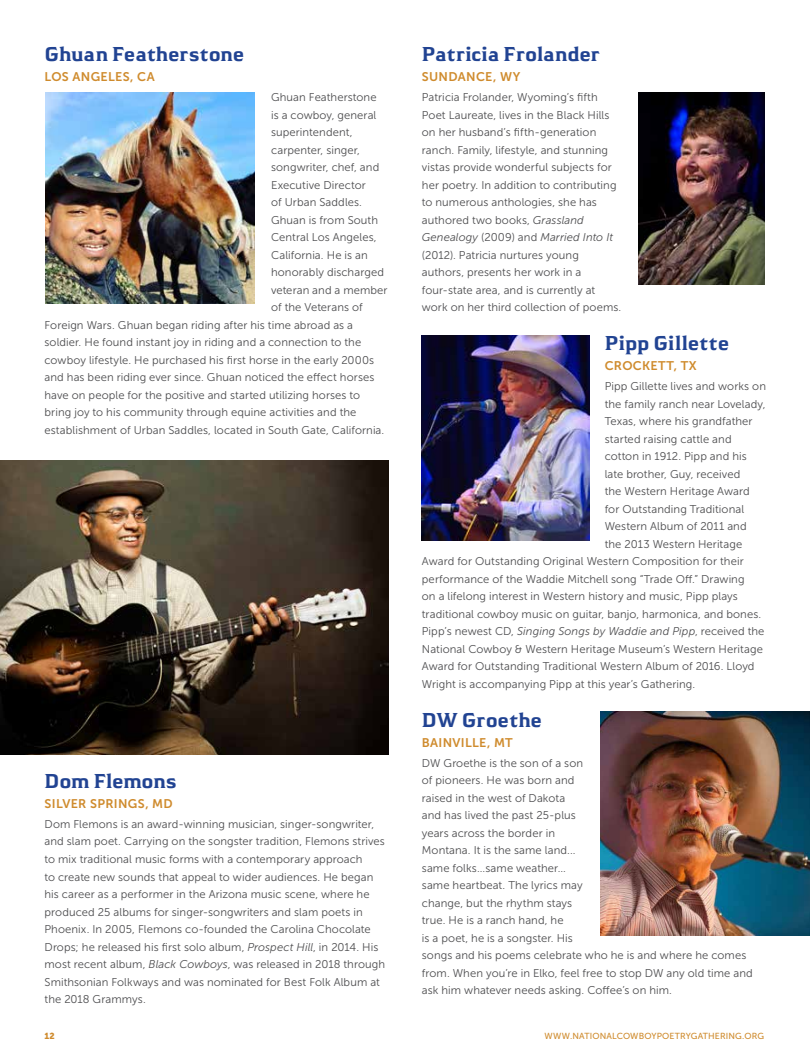
<style>
.page{position:relative;width:810px;height:1054px;background:#fff}
.page>*{position:absolute;margin:0;border:0;box-sizing:border-box;transform-origin:0 0}
.t1{font:700 20px "Hideout";letter-spacing:-.005em;color:#214392}
.t2{font:12.5px "Museo Sans 700";letter-spacing:.025em;color:#cf8b2d}
.t3{font:11.25px/17.5px "Museo Sans 300";letter-spacing:.005em;color:#4d4d4f}
.t4{font:8.75px "Museo Sans 500";letter-spacing:.02em;color:#cf8b2d}
.t5{font:8.75px "Museo Sans 900";color:#cf8b2d}
.s1{font-style:italic}
</style>
<div class="page">
<img style="left:45px;top:92px;width:210px;height:212px">
<img style="left:638px;top:92px;width:127px;height:192px">
<img style="left:422px;top:335px;width:168px;height:205px">
<img style="left:601px;top:711px;width:209px;height:223px">
<img style="left:0;top:460px;width:388px;height:294px">
<h1 class="t1" style="left:45px;top:41px;width:201px">Ghuan Featherstone</h1>
<p class="t2" style="left:45px;top:70px;width:112px">LOS ANGELES, CA</p>
<p class="t3" style="left:271px;top:88px;width:107px">Ghuan Featherstone</p>
<p class="t3" style="left:271px;top:106px;width:107px">is a cowboy, general</p>
<p class="t3" style="left:271px;top:123px;width:83px">superintendent,</p>
<p class="t3" style="left:271px;top:141px;width:90px">carpenter, singer,</p>
<p class="t3" style="left:271px;top:158px;width:110px">songwriter, chef, and</p>
<p class="t3" style="left:271px;top:176px;width:96px">Executive Director</p>
<p class="t3" style="left:271px;top:193px;width:92px">of Urban Saddles.</p>
<p class="t3" style="left:271px;top:211px;width:108px">Ghuan is from South</p>
<p class="t3" style="left:271px;top:228px;width:107px">Central Los Angeles,</p>
<p class="t3" style="left:271px;top:246px;width:98px">California. He is an</p>
<p class="t3" style="left:271px;top:263px;width:114px">honorably discharged</p>
<p class="t3" style="left:271px;top:281px;width:118px">veteran and a member</p>
<p class="t3" style="left:271px;top:298px;width:93px">of the Veterans of</p>
<p class="t3" style="left:45px;top:316px;width:310px">Foreign Wars. Ghuan began riding after his time abroad as a</p>
<p class="t3" style="left:45px;top:333px;width:318px">soldier. He found instant joy in riding and a connection to the</p>
<p class="t3" style="left:45px;top:351px;width:331px">cowboy lifestyle. He purchased his first horse in the early 2000s</p>
<p class="t3" style="left:45px;top:368px;width:331px">and has been riding ever since. Ghuan noticed the effect horses</p>
<p class="t3" style="left:45px;top:386px;width:317px">have on people for the positive and started utilizing horses to</p>
<p class="t3" style="left:45px;top:403px;width:313px">bring joy to his community through equine activities and the</p>
<p class="t3" style="left:45px;top:421px;width:341px">establishment of Urban Saddles, located in South Gate, California.</p>
<h1 class="t1" style="left:45px;top:767px;width:134px">Dom Flemons</h1>
<p class="t2" style="left:45px;top:796px;width:130px">SILVER SPRINGS, MD</p>
<p class="t3" style="left:45px;top:815px;width:342px">Dom Flemons is an award-winning musician, singer-songwriter, and slam poet. Carrying on the songster tradition, Flemons strives to mix traditional music forms with a contemporary approach<br>to create new sounds that appeal to wider audiences. He began his career as a performer in the Arizona music scene, where he produced 25 albums for singer-songwriters and slam poets in Phoenix. In 2005, Flemons co-founded the Carolina Chocolate Drops; he released his first solo album, <span class="s1">Prospect Hill</span>, in 2014. His most recent album, <span class="s1">Black Cowboys</span>, was released in 2018 through Smithsonian Folkways and was nominated for Best Folk Album at the 2018 Grammys.</p>
<h1 class="t1" style="left:422px;top:41px;width:180px">Patricia Frolander</h1>
<p class="t2" style="left:422px;top:70px;width:100px">SUNDANCE, WY</p>
<p class="t3" style="left:422px;top:88px;width:201px">Patricia Frolander, Wyoming’s fifth Poet Laureate, lives in the Black Hills on her husband’s fifth-generation ranch. Family, lifestyle, and stunning vistas provide wonderful subjects for her poetry. In addition to contributing to numerous anthologies, she has authored two books, <span class="s1">Grassland Genealogy</span> (2009) and <span class="s1">Married Into It </span>(2012). Patricia nurtures young authors, presents her work in a four-state area, and is currently at work on her third collection of poems.</p>
<h1 class="t1" style="left:605px;top:329px;width:126px">Pipp Gillette</h1>
<p class="t2" style="left:605px;top:358px;width:94px">CROCKETT, TX</p>
<p class="t3" style="left:605px;top:377px;width:163px">Pipp Gillette lives and works on</p>
<p class="t3" style="left:605px;top:395px;width:162px">the family ranch near Lovelady,</p>
<p class="t3" style="left:605px;top:412px;width:149px">Texas, where his grandfather</p>
<p class="t3" style="left:605px;top:430px;width:128px">started raising cattle and</p>
<p class="t3" style="left:605px;top:447px;width:144px">cotton in 1912. Pipp and his</p>
<p class="t3" style="left:605px;top:465px;width:137px">late brother, Guy, received</p>
<p class="t3" style="left:605px;top:482px;width:147px">the Western Heritage Award</p>
<p class="t3" style="left:605px;top:500px;width:141px">for Outstanding Traditional</p>
<p class="t3" style="left:605px;top:517px;width:144px">Western Album of 2011 and</p>
<p class="t3" style="left:605px;top:535px;width:139px">the 2013 Western Heritage</p>
<p class="t3" style="left:422px;top:552px;width:323px">Award for Outstanding Original Western Composition for their</p>
<p class="t3" style="left:422px;top:570px;width:324px">performance of the Waddie Mitchell song “Trade Off.” Drawing</p>
<p class="t3" style="left:422px;top:587px;width:318px">on a lifelong interest in Western history and music, Pipp plays</p>
<p class="t3" style="left:422px;top:605px;width:341px">traditional cowboy music on guitar, banjo, harmonica, and bones.</p>
<p class="t3" style="left:422px;top:622px;width:344px">Pipp’s newest CD, <span class="s1">Singing Songs by Waddie and Pipp</span>, received the</p>
<p class="t3" style="left:422px;top:640px;width:343px">National Cowboy &amp; Western Heritage Museum’s Western Heritage</p>
<p class="t3" style="left:422px;top:657px;width:334px">Award for Outstanding Traditional Western Album of 2016. Lloyd</p>
<p class="t3" style="left:422px;top:675px;width:275px">Wright is accompanying Pipp at this year’s Gathering.</p>
<h1 class="t1" style="left:422px;top:706px;width:122px">DW Groethe</h1>
<p class="t2" style="left:422px;top:735px;width:92px">BAINVILLE, MT</p>
<p class="t3" style="left:422px;top:753px;width:332px">DW Groethe is the son of a son<br>of pioneers. He was born and<br>raised in the west of Dakota<br>and has lived the past 25-plus<br>years across the border in<br>Montana. It is the same land...<br>same folks...same weather...<br>same heartbeat. The lyrics may<br>change, but the rhythm stays<br>true. He is a ranch hand, he<br>is a poet, he is a songster. His<br>songs and his poems celebrate who he is and where he comes from. When you’re in Elko, feel free to stop DW any old time and ask him whatever needs asking. Coffee’s on him.</p>
<p class="t5" style="left:45px;top:1030px;width:12px">12</p>
<p class="t4" style="left:545px;top:1030px;width:221px">WWW.NATIONALCOWBOYPOETRYGATHERING.ORG</p>
</div>
